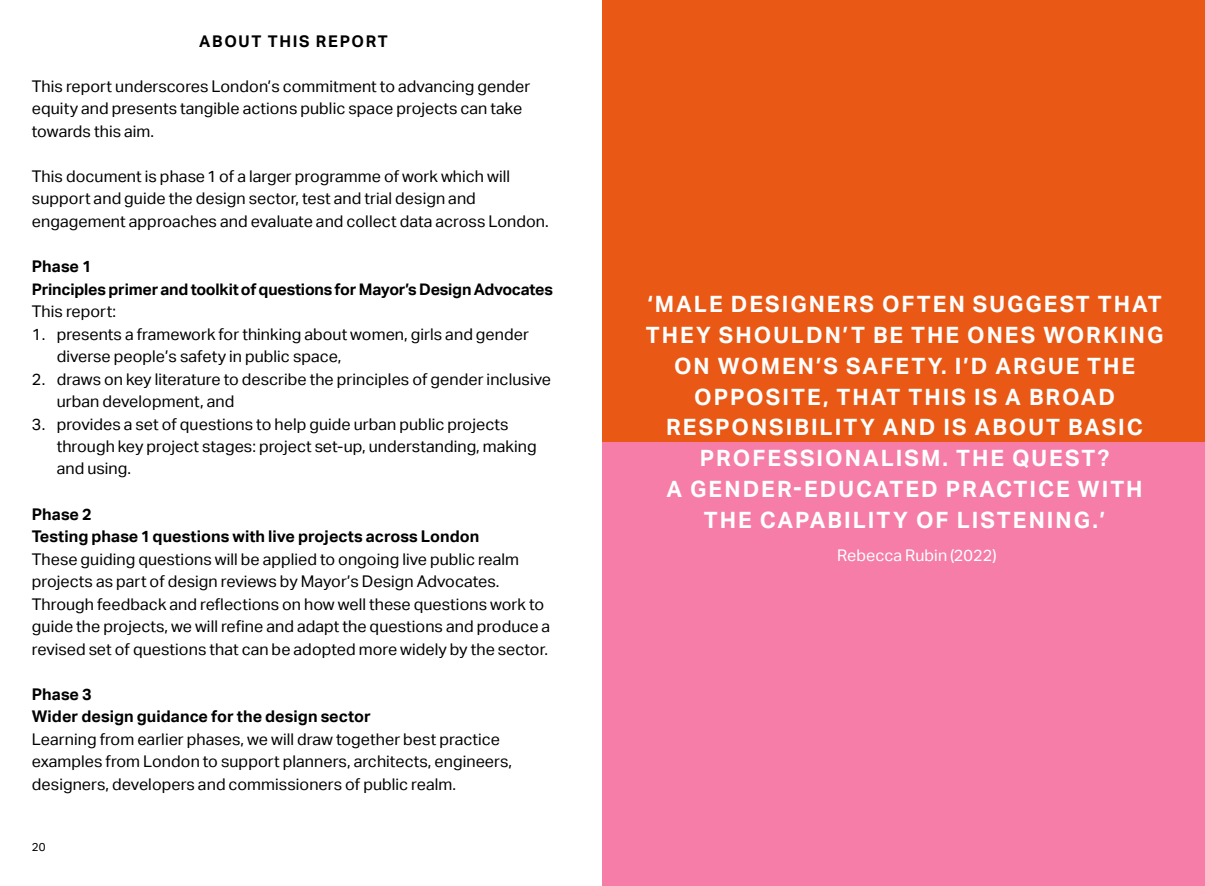
<style>
.page{position:relative;width:1205px;height:886px;background:#fff}
.page>*{position:absolute;margin:0;border:0;box-sizing:border-box;transform-origin:0 0}
.t1{font:700 22.5px/31px "Aktiv Grotesk";letter-spacing:.09em;color:#fff;text-align:center}
.t2{font:16.12px/22.5px "Aktiv Grotesk";letter-spacing:.005em;color:#000}
.t3{font:700 16.12px/22.5px "Aktiv Grotesk";letter-spacing:.005em;color:#000}
.t4{font:16.12px "Aktiv Grotesk";letter-spacing:.005em;color:#fff}
.t5{font:700 16.12px "Aktiv Grotesk";letter-spacing:.105em;color:#000}
.t6{font:700 16px "Aktiv Grotesk";letter-spacing:-.015em;color:#000}
.t7{font:11.5px "Aktiv Grotesk";color:#000}
</style>
<div class="page">
<div style="left:602px;top:0;width:603px;height:443px;background:#e95814"></div>
<div style="left:602px;top:443px;width:603px;height:443px;background:#f57da7"></div>
<p class="t5" style="left:199px;top:32px;width:190px">ABOUT THIS REPORT</p>
<p class="t2" style="left:32px;top:75px;width:500px">This report underscores London’s commitment to advancing gender equity and presents tangible actions public space projects can take towards this aim.</p>
<p class="t2" style="left:32px;top:165px;width:518px">This document is phase 1 of a larger programme of work which will support and guide the design sector, test and trial design and engagement approaches and evaluate and collect data across London.</p>
<p class="t3" style="left:32px;top:255px;width:61px">Phase 1</p>
<p class="t6" style="left:32px;top:280px;width:523px">Principles primer and toolkit of questions for Mayor’s Design Advocates</p>
<p class="t2" style="left:32px;top:300px;width:86px">This report:</p>
<p class="t2" style="left:57px;top:323px;width:474px;text-indent:-25px">1. presents a framework for thinking about women, girls and gender diverse people’s safety in public space,</p>
<p class="t2" style="left:57px;top:368px;width:496px;text-indent:-25px">2. draws on key literature to describe the principles of gender inclusive urban development, and</p>
<p class="t2" style="left:57px;top:413px;width:481px;text-indent:-25px">3. provides a set of questions to help guide urban public projects through key project stages: project set-up, understanding, making and using.</p>
<p class="t3" style="left:32px;top:503px;width:449px">Phase 2<br>Testing phase 1 questions with live projects across London</p>
<p class="t2" style="left:32px;top:548px;width:520px">These guiding questions will be applied to ongoing live public realm projects as part of design reviews by Mayor’s Design Advocates.<br>Through feedback and reflections on how well these questions work to guide the projects, we will refine and adapt the questions and produce a revised set of questions that can be adopted more widely by the sector.</p>
<p class="t3" style="left:32px;top:683px;width:340px">Phase 3<br>Wider design guidance for the design sector</p>
<p class="t2" style="left:32px;top:728px;width:482px">Learning from earlier phases, we will draw together best practice examples from London to support planners, architects, engineers, designers, developers and commissioners of public realm.</p>
<p class="t7" style="left:32px;top:840px;width:15px">20</p>
<p class="t1" style="left:646px;top:288px;width:519px">‘MALE DESIGNERS OFTEN SUGGEST THAT<br>THEY SHOULDN’T BE THE ONES WORKING<br>ON WOMEN’S SAFETY. I’D ARGUE THE<br>OPPOSITE, THAT THIS IS A BROAD<br>RESPONSIBILITY AND IS ABOUT BASIC<br>PROFESSIONALISM. THE QUEST?<br>A GENDER-EDUCATED PRACTICE WITH<br>THE CAPABILITY OF LISTENING.’</p>
<p class="t4" style="left:837px;top:546px;width:161px">Rebecca Rubin (2022)</p>
</div>
